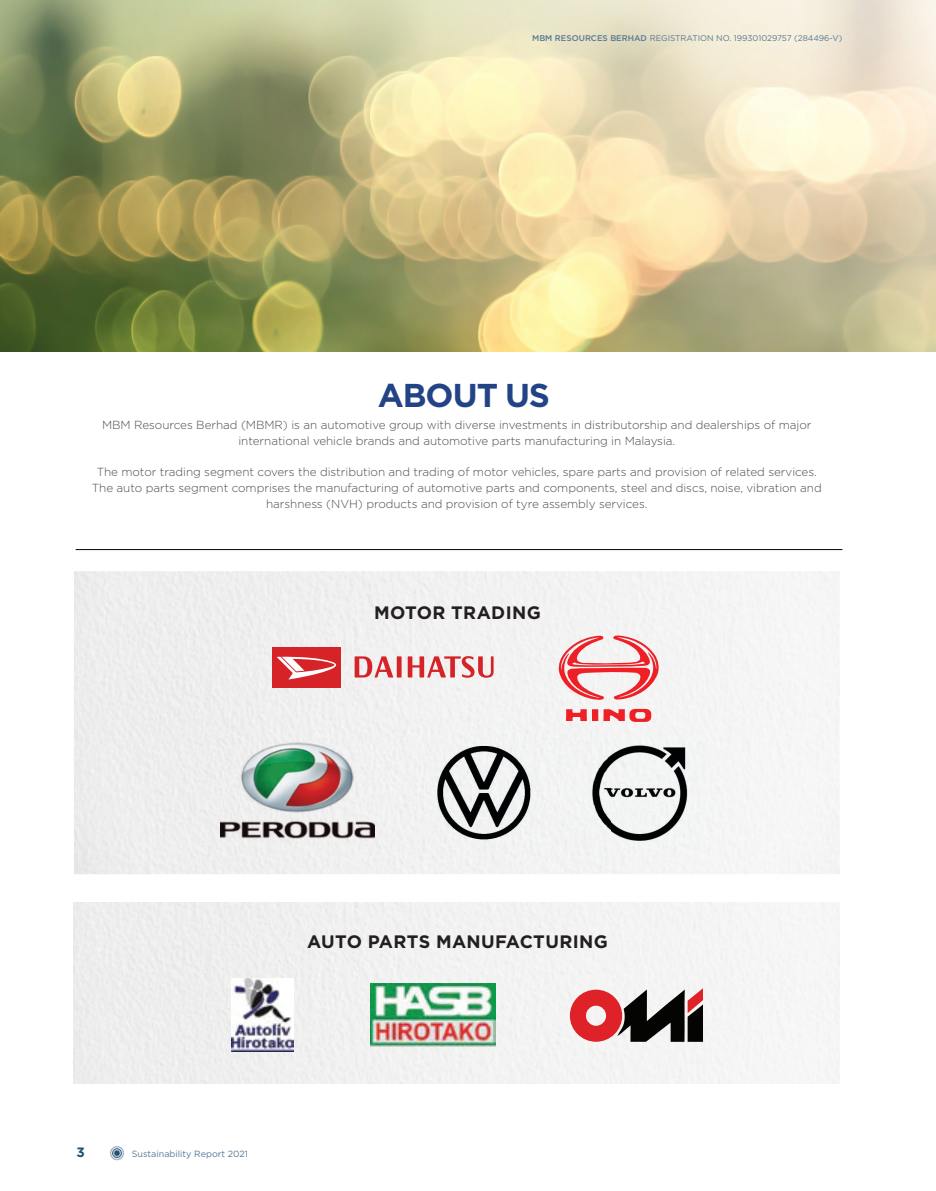
<style>
.page{position:relative;width:936px;height:1191px;background:#fff}
.page>*{position:absolute;margin:0;border:0;box-sizing:border-box;transform-origin:0 0}
.t1{font:700 33px "Gotham Pro";letter-spacing:-.03em;color:#224386}
.t2{font:700 18px "Gotham Pro";letter-spacing:.02em;color:#231f20}
.t3{font:700 13.5px "Gotham Pro";color:#205171}
.t4{font:300 11.7px/15.8px "Gotham Pro";letter-spacing:-.005em;color:#4b4c4d;text-align:center}
.t5{font:9px "Gotham Pro";color:#577896}
.t6{font:8.25px "Gotham Pro";color:#577896}
.s1{font-weight:500}
</style>
<div class="page">
<img style="left:0;top:0;width:935px;height:352px">
<svg style="left:112px;top:1148px;width:10px;height:10px"></svg>
<div style="left:110px;top:1146px;width:14px;height:14px;border:1px solid #a9bacd;border-radius:50%"></div>
<div style="left:113px;top:1149px;width:8px;height:8px;border:1px solid #a9bacd;border-radius:50%"></div>
<hr style="left:76px;top:549px;width:766px;height:1px;background:#040503">
<div style="left:74px;top:571px;width:765px;height:303px;background:#f2f1f1"></div>
<div style="left:74px;top:903px;width:765px;height:180px;background:#f3f2f1"></div>
<svg style="left:570px;top:988px;width:133px;height:53px"></svg>
<img style="left:371px;top:984px;width:124px;height:62px">
<img style="left:232px;top:978px;width:61px;height:73px">
<hr style="left:397px;top:656px;width:4px;height:21px;background:#d62328">
<svg style="left:354px;top:656px;width:39px;height:21px"></svg>
<svg style="left:407px;top:656px;width:86px;height:21px"></svg>
<div style="left:272px;top:647px;width:68px;height:40px;background:#d62328"></div>
<svg style="left:277px;top:656px;width:59px;height:23px"></svg>
<svg style="left:557px;top:635px;width:103px;height:65px"></svg>
<svg style="left:566px;top:709px;width:85px;height:13px"></svg>
<img style="left:610px;top:737px;width:104px;height:111px">
<img style="left:356px;top:717px;width:254px;height:150px">
<img style="left:566px;top:717px;width:44px;height:4px">
<img style="left:220px;top:738px;width:155px;height:104px">
<p class="t6" style="left:532px;top:34px;width:312px"><span class="s1">MBM RESOURCES BERHAD</span> REGISTRATION NO. 199301029757 (284496-V)</p>
<h1 class="t1" style="left:377px;top:377px;width:174px">ABOUT US</h1>
<p class="t4" style="left:102px;top:417px;width:711px">MBM Resources Berhad (MBMR) is an automotive group with diverse investments in distributorship and dealerships of major international vehicle brands and automotive parts manufacturing in Malaysia.</p>
<p class="t4" style="left:92px;top:464px;width:731px">The motor trading segment covers the distribution and trading of motor vehicles, spare parts and provision of related services.<br>The auto parts segment comprises the manufacturing of automotive parts and components, steel and discs, noise, vibration and harshness (NVH) products and provision of tyre assembly services.</p>
<h2 class="t2" style="left:374px;top:602px;width:168px">MOTOR TRADING</h2>
<h2 class="t2" style="left:307px;top:931px;width:302px">AUTO PARTS MANUFACTURING</h2>
<p class="t3" style="left:77px;top:1144px;width:10px">3</p>
<p class="t5" style="left:132px;top:1148px;width:118px">Sustainability Report 2021</p>
</div>
